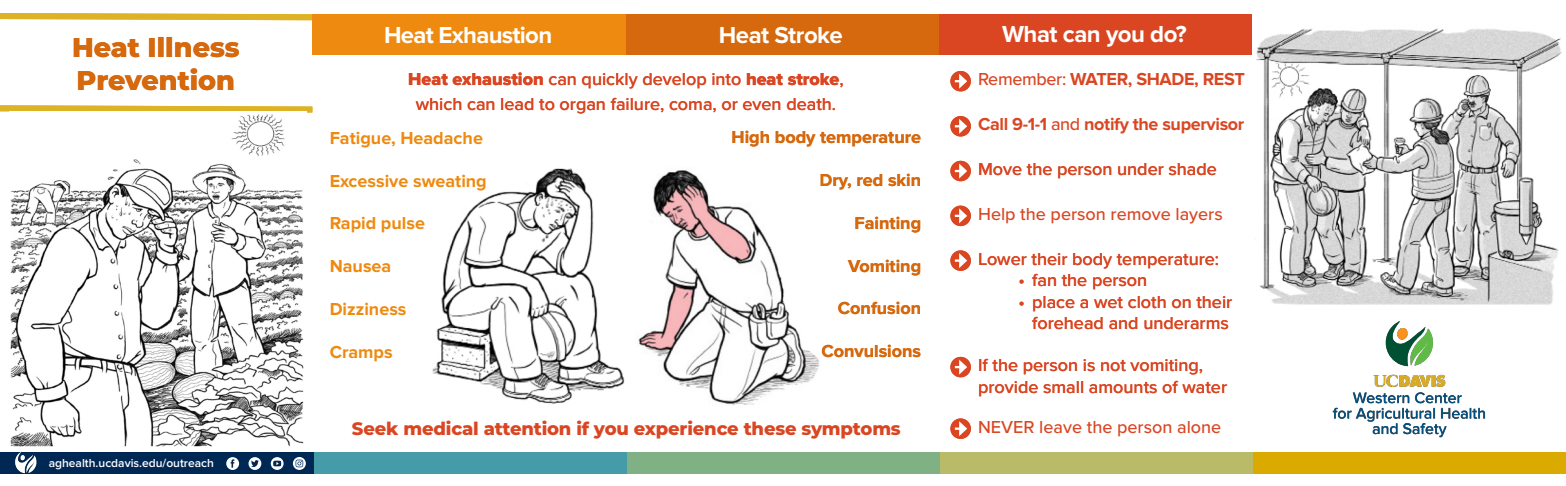
<style>
.page{position:relative;width:1566px;height:486px;background:#fff}
.page>*{position:absolute;margin:0;border:0;box-sizing:border-box;transform-origin:0 0}
.t1{font:800 27px "Montserrat";color:#d6690e}
.t2{font:700 24px "Proxima Nova";letter-spacing:-.025em;color:#fff}
.t3{font:500 18px/21.6px "Proxima Nova";color:#da4622}
.t4{font:700 18px "Proxima Nova";color:#d6690e}
.t5{font:700 18px "Proxima Nova";color:#ee8a10}
.t6{font:700 18px "Proxima Nova";letter-spacing:-.02em;color:#da4622}
.t7{font:800 18px "Montserrat";letter-spacing:-.01em;color:#da4622}
.t8{font:18px "Proxima Nova Extrabld";color:#da4622}
.t9{font:600 12px "Proxima Nova";color:#fff}
.s1{font-family:"Proxima Nova";font-weight:500}
.s2{font-weight:500}
</style>
<div class="page">
<img style="left:432px;top:168px;width:193px;height:236px">
<img style="left:12px;top:451px;width:26px;height:2px">
<img style="left:1332px;top:321px;width:154px;height:117px">
<img style="left:10px;top:116px;width:294px;height:331px">
<img style="left:638px;top:170px;width:181px;height:235px">
<img style="left:1256px;top:28px;width:306px;height:277px">
<div style="left:1253px;top:453px;width:313px;height:21px;background:#daaa00"></div>
<div style="left:940px;top:453px;width:313px;height:21px;background:#b9bb68"></div>
<div style="left:626px;top:453px;width:314px;height:21px;background:#7fb185"></div>
<div style="left:313px;top:453px;width:313px;height:21px;background:#469ba8"></div>
<div style="left:0;top:453px;width:313px;height:21px;background:#002855"></div>
<svg style="left:226px;top:457px;width:13px;height:13px"></svg>
<svg style="left:231px;top:459px;width:3px;height:9px"></svg>
<svg style="left:249px;top:457px;width:12px;height:13px"></svg>
<svg style="left:251px;top:459px;width:8px;height:8px"></svg>
<svg style="left:271px;top:457px;width:13px;height:13px"></svg>
<svg style="left:293px;top:457px;width:13px;height:13px"></svg>
<svg style="left:0;top:105px;width:313px;height:11px"></svg>
<svg style="left:0;top:13px;width:312px;height:8px;background:#e3c252"></svg>
<div style="left:626px;top:14px;width:314px;height:41px;background:#d6690e"></div>
<div style="left:312px;top:14px;width:314px;height:41px;background:#ee8a10"></div>
<div style="left:950px;top:161px;width:21px;height:20px;background:#da4622;border-radius:50%"></div>
<svg style="left:955px;top:164px;width:12px;height:15px"></svg>
<div style="left:950px;top:116px;width:21px;height:21px;background:#da4622;border-radius:50%"></div>
<svg style="left:955px;top:119px;width:12px;height:15px"></svg>
<div style="left:950px;top:71px;width:21px;height:20px;background:#da4622;border-radius:50%"></div>
<svg style="left:955px;top:74px;width:12px;height:15px"></svg>
<div style="left:950px;top:206px;width:21px;height:20px;background:#da4622;border-radius:50%"></div>
<svg style="left:955px;top:208px;width:12px;height:15px"></svg>
<div style="left:950px;top:357px;width:21px;height:20px;background:#da4622;border-radius:50%"></div>
<svg style="left:955px;top:360px;width:12px;height:15px"></svg>
<div style="left:950px;top:418px;width:21px;height:21px;background:#da4622;border-radius:50%"></div>
<svg style="left:955px;top:421px;width:12px;height:15px"></svg>
<div style="left:950px;top:250px;width:21px;height:21px;background:#da4622;border-radius:50%"></div>
<svg style="left:955px;top:253px;width:12px;height:15px"></svg>
<div style="left:940px;top:14px;width:312px;height:41px;background:#da4622"></div>
<p class="t1" style="left:72px;top:28px;width:169px">Heat Illness</p>
<p class="t1" style="left:77px;top:60px;width:160px">Prevention</p>
<p class="t9" style="left:49px;top:456px;width:167px">aghealth.ucdavis.edu/outreach</p>
<p class="t2" style="left:384px;top:22px;width:170px">Heat Exhaustion</p>
<p class="t2" style="left:719px;top:22px;width:125px">Heat Stroke</p>
<p class="t8" style="left:408px;top:69px;width:437px">Heat exhaustion <span class="s1">can quickly develop into</span> heat stroke<span class="s1">,</span></p>
<p class="t3" style="left:416px;top:94px;width:422px">which can lead to organ failure, coma, or even death.</p>
<p class="t5" style="left:330px;top:128px;width:155px">Fatigue, Headache</p>
<p class="t5" style="left:330px;top:170px;width:159px">Excessive sweating</p>
<p class="t5" style="left:330px;top:213px;width:97px">Rapid pulse</p>
<p class="t5" style="left:330px;top:256px;width:63px">Nausea</p>
<p class="t5" style="left:330px;top:299px;width:78px">Dizziness</p>
<p class="t5" style="left:330px;top:341px;width:65px">Cramps</p>
<p class="t4" style="left:732px;top:127px;width:191px">High body temperature</p>
<p class="t4" style="left:820px;top:170px;width:103px">Dry, red skin</p>
<p class="t4" style="left:855px;top:212px;width:68px">Fainting</p>
<p class="t4" style="left:848px;top:255px;width:75px">Vomiting</p>
<p class="t4" style="left:838px;top:298px;width:85px">Confusion</p>
<p class="t4" style="left:821px;top:341px;width:101px">Convulsions</p>
<p class="t7" style="left:352px;top:416px;width:550px">Seek medical attention if you experience these symptoms</p>
<p class="t2" style="left:1002px;top:20px;width:186px">What can you do?</p>
<p class="t6" style="left:978px;top:69px;width:268px"><span class="s2">Remember:</span> WATER, SHADE, REST</p>
<p class="t6" style="left:978px;top:114px;width:268px">Call 9-1-1 <span class="s2">and</span> notify the supervisor</p>
<p class="t3" style="left:978px;top:159px;width:240px">Move the person under shade</p>
<p class="t3" style="left:978px;top:204px;width:246px">Help the person remove layers</p>
<p class="t3" style="left:978px;top:249px;width:243px">Lower their body temperature:</p>
<p class="t3" style="left:1019px;top:270px;width:130px">• fan the person</p>
<p class="t3" style="left:1019px;top:292px;width:215px;text-align:center">• place a wet cloth on their forehead and underarms</p>
<p class="t3" style="left:978px;top:355px;width:251px">If the person is not vomiting, provide small amounts of water</p>
<p class="t3" style="left:978px;top:417px;width:245px">NEVER leave the person alone</p>
</div>
